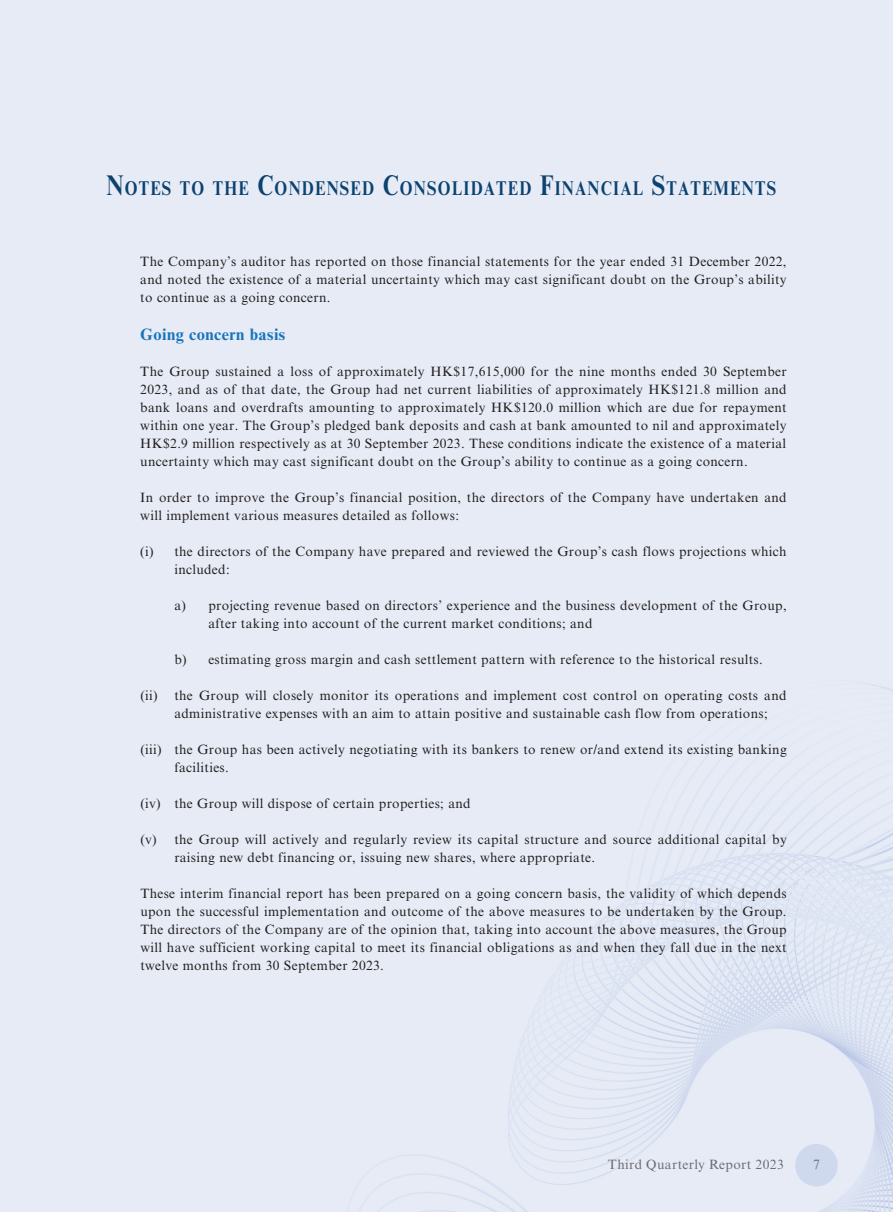
<style>
.page{position:relative;width:893px;height:1212px;background:#e6ebf6}
.page>*{position:absolute;margin:0;border:0;box-sizing:border-box;transform-origin:0 0}
.t1{font:700 19.95px "Times New Roman MT Std";letter-spacing:.08em;color:#0c4270;scale:.78 1}
.t2{font:700 16.5px "Times New Roman MT Std";letter-spacing:.025em;color:#1974bb}
.t3{font:13.5px/18px "Times New Roman MT Std";letter-spacing:.025em;color:#231f20}
.t4{font:13.5px "Times New Roman MT Std";letter-spacing:.03em;color:#6c6d70}
.s1{font-size:28.5px}
</style>
<div class="page">
<div style="left:795px;top:1144px;width:43px;height:42px;background:#cfd9ed;border-radius:50%"></div>
<h1 class="t1" style="left:106px;top:176px;width:860px"><span class="s1">N</span>OTES TO THE <span class="s1">C</span>ONDENSED <span class="s1">C</span>ONSOLIDATED <span class="s1">F</span>INANCIAL <span class="s1">S</span>TATEMENTS</h1>
<p class="t3" style="left:140px;top:253px;width:648px;text-align:justify">The Company’s auditor has reported on those financial statements for the year ended 31 December 2022, and noted the existence of a material uncertainty which may cast significant doubt on the Group’s ability to continue as a going concern.</p>
<p class="t2" style="left:140px;top:324px;width:146px">Going concern basis</p>
<p class="t3" style="left:140px;top:362px;width:648px;text-align:justify">The Group sustained a loss of approximately HK$17,615,000 for the nine months ended 30 September 2023, and as of that date, the Group had net current liabilities of approximately HK$121.8 million and bank loans and overdrafts amounting to approximately HK$120.0 million which are due for repayment within one year. The Group’s pledged bank deposits and cash at bank amounted to nil and approximately HK$2.9 million respectively as at 30 September 2023. These conditions indicate the existence of a material uncertainty which may cast significant doubt on the Group’s ability to continue as a going concern.</p>
<p class="t3" style="left:140px;top:488px;width:648px">In order to improve the Group’s financial position, the directors of the Company have undertaken and will implement various measures detailed as follows:</p>
<p class="t3" style="left:174px;top:542px;width:614px;text-indent:-34px">(i) the directors of the Company have prepared and reviewed the Group’s cash flows projections which included:</p>
<p class="t3" style="left:208px;top:596px;width:580px;text-indent:-34px">a) projecting revenue based on directors’ experience and the business development of the Group, after taking into account of the current market conditions; and</p>
<p class="t3" style="left:174px;top:650px;width:590px">b) estimating gross margin and cash settlement pattern with reference to the historical results.</p>
<p class="t3" style="left:174px;top:686px;width:614px;text-indent:-34px">(ii) the Group will closely monitor its operations and implement cost control on operating costs and administrative expenses with an aim to attain positive and sustainable cash flow from operations;</p>
<p class="t3" style="left:174px;top:740px;width:614px;text-indent:-34px">(iii) the Group has been actively negotiating with its bankers to renew or/and extend its existing banking facilities.</p>
<p class="t3" style="left:140px;top:794px;width:332px">(iv) the Group will dispose of certain properties; and</p>
<p class="t3" style="left:174px;top:830px;width:614px;text-indent:-34px">(v) the Group will actively and regularly review its capital structure and source additional capital by raising new debt financing or, issuing new shares, where appropriate.</p>
<p class="t3" style="left:140px;top:884px;width:648px;text-align:justify">These interim financial report has been prepared on a going concern basis, the validity of which depends upon the successful implementation and outcome of the above measures to be undertaken by the Group.<br>The directors of the Company are of the opinion that, taking into account the above measures, the Group will have sufficient working capital to meet its financial obligations as and when they fall due in the next twelve months from 30 September 2023.</p>
<p class="t4" style="left:608px;top:1156px;width:177px">Third Quarterly Report 2023</p>
<p class="t4" style="left:813px;top:1156px;width:8px">7</p>
</div>
